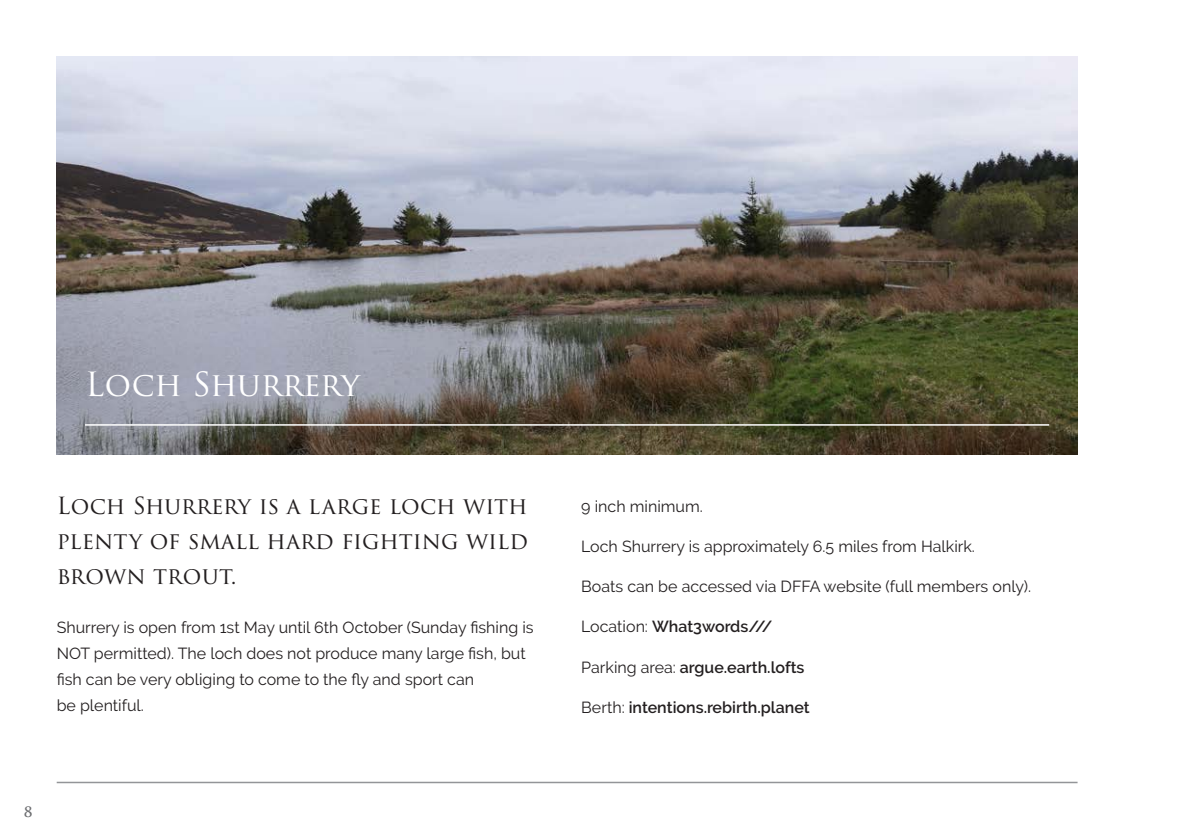
<style>
.page{position:relative;width:1191px;height:840px;background:#fff}
.page>*{position:absolute;margin:0;border:0;box-sizing:border-box;transform-origin:0 0}
.Heading{font:32.4px "Trajan Pro 3";letter-spacing:-.015em;color:#fff}
.Intro{font:23px/35px "Trajan Pro 3";color:#231f20;text-align:justify}
.Body{font:16px/26px "Raleway";color:#231f20}
.Body-2{font:600 16px "Raleway";color:#231f20}
.t1{font:600 14px "Trajan Pro 3";color:#6c6d70}
.s1{font-weight:400}
</style>
<div class="page">
<img style="left:57px;top:57px;width:1020px;height:397px">
<hr style="left:85px;top:424px;width:964px;height:1px;background:#fff">
<hr style="left:57px;top:781px;width:1020px;height:1px;background:#939598">
<p class="Heading" style="left:85px;top:361px;width:276px">Loch Shurrery</p>
<p class="Intro" style="left:57px;top:488px;width:473px">Loch Shurrery is a large loch with plenty of small hard fighting wild brown trout.</p>
<p class="Body" style="left:57px;top:613px;width:478px">Shurrery is open from 1st May until 6th October (Sunday fishing is NOT permitted). The loch does not produce many large fish, but fish can be very obliging to come to the fly and sport can<br>be plentiful.</p>
<p class="t1" style="left:24px;top:801px;width:10px">8</p>
<p class="Body" style="left:581px;top:492px;width:123px">9 inch minimum.</p>
<p class="Body" style="left:581px;top:533px;width:395px">Loch Shurrery is approximately 6.5 miles from Halkirk.</p>
<p class="Body" style="left:581px;top:573px;width:451px">Boats can be accessed via DFFA website (full members only).</p>
<p class="Body-2" style="left:581px;top:617px;width:192px"><span class="s1">Location:</span> What3words///</p>
<p class="Body-2" style="left:581px;top:657px;width:225px"><span class="s1">Parking area:</span> argue.earth.lofts</p>
<p class="Body-2" style="left:581px;top:697px;width:230px"><span class="s1">Berth:</span> intentions.rebirth.planet</p>
</div>
